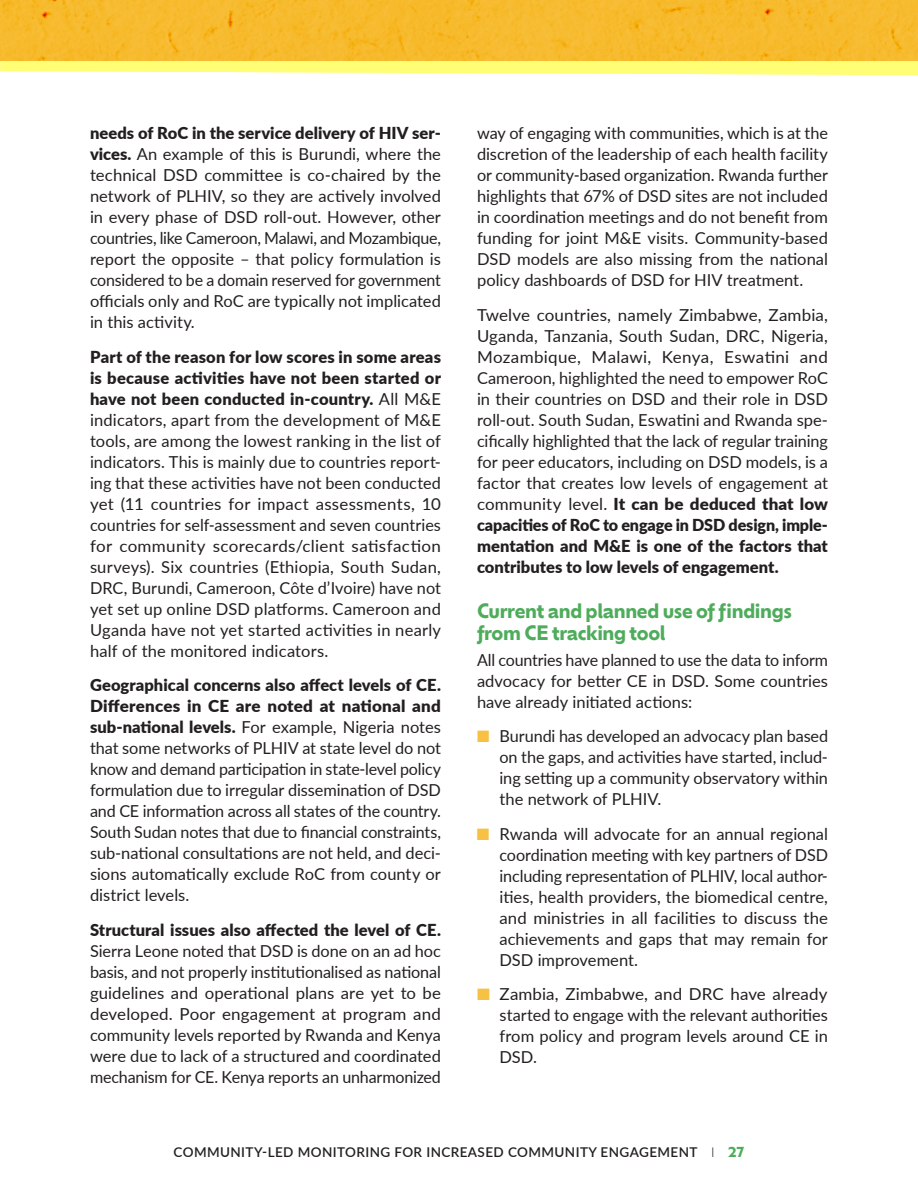
<style>
.page{position:relative;width:918px;height:1188px;background:#fff}
.page>*{position:absolute;margin:0;border:0;box-sizing:border-box;transform-origin:0 0}
.t1{font:700 19.5px/22.5px "Ofelia Display";letter-spacing:-.02em;color:#4eac5b}
.t2{font:16.5px/21px "Lato";color:#231f20;text-align:justify}
.t3{font:900 16.5px "Lato";letter-spacing:.005em;color:#231f20}
.t4{font:600 13.5px "Lato";letter-spacing:.03em;color:#231f20}
.s1{font-weight:900}
.s2{color:#f7c143}
.s3{font-weight:300}
.s4{font-family:"Ofelia Display";font-weight:700;color:#4eac5b}
</style>
<div class="page">
<svg style="left:0;top:61px;width:918px;height:14px;background:#fffe86"></svg>
<svg style="left:0;top:0;width:918px;height:61px;background:#f6b92c"></svg>
<p class="t2" style="left:90px;top:122px;width:353px"><span class="s1">needs of RoC in the service delivery of HIV ser&shy;vices.</span> An example of this is Burundi, where the technical DSD committee is co-chaired by the network of PLHIV, so they are actively involved in every phase of DSD roll-out. However, other countries, like Cameroon, Malawi, and Mozambique, report the opposite – that policy formulation is considered to be a domain reserved for government officials only and RoC are typically not implicated in this activity.</p>
<p class="t2" style="left:90px;top:346px;width:353px"><span class="s1">Part of the reason for low scores in some areas is because activities have not been started or have not been conducted in-country.</span> All M&amp;E indicators, apart from the development of M&amp;E tools, are among the lowest ranking in the list of indicators. This is mainly due to countries report&shy;ing that these activities have not been conducted yet (11 countries for impact assessments, 10 countries for self-assessment and seven countries for community scorecards/client satisfaction surveys). Six countries (Ethiopia, South Sudan, DRC, Burundi, Cameroon, Côte d’Ivoire) have not yet set up online DSD platforms. Cameroon and Uganda have not yet started activities in nearly half of the monitored indicators.</p>
<p class="t2" style="left:90px;top:674px;width:353px"><span class="s1">Geographical concerns also affect levels of CE.<br>Differences in CE are noted at national and sub-national levels.</span> For example, Nigeria notes that some networks of PLHIV at state level do not know and demand participation in state-level policy formulation due to irregular dissemination of DSD and CE information across all states of the country.<br>South Sudan notes that due to financial constraints, sub-national consultations are not held, and deci&shy;sions automatically exclude RoC from county or district levels.</p>
<p class="t3" style="left:90px;top:917px;width:352px">Structural issues also affected the level of CE.</p>
<p class="t2" style="left:90px;top:940px;width:353px">Sierra Leone noted that DSD is done on an ad hoc basis, and not properly institutionalised as national guidelines and operational plans are yet to be developed. Poor engagement at program and community levels reported by Rwanda and Kenya were due to lack of a structured and coordinated mechanism for CE. Kenya reports an unharmonized</p>
<p class="t2" style="left:477px;top:122px;width:353px">way of engaging with communities, which is at the discretion of the leadership of each health facility or community-based organization. Rwanda further highlights that 67% of DSD sites are not included in coordination meetings and do not benefit from funding for joint M&amp;E visits. Community-based DSD models are also missing from the national policy dashboards of DSD for HIV treatment.</p>
<p class="t2" style="left:477px;top:304px;width:353px">Twelve countries, namely Zimbabwe, Zambia, Uganda, Tanzania, South Sudan, DRC, Nigeria, Mozambique, Malawi, Kenya, Eswatini and Cameroon, highlighted the need to empower RoC in their countries on DSD and their role in DSD roll-out. South Sudan, Eswatini and Rwanda spe&shy;cifically highlighted that the lack of regular training for peer educators, including on DSD models, is a factor that creates low levels of engagement at community level. <span class="s1">It can be deduced that low capacities of RoC to engage in DSD design, imple&shy;mentation and M&amp;E is one of the factors that contributes to low levels of engagement.</span></p>
<p class="t1" style="left:477px;top:601px;width:316px">Current and planned use of findings from CE tracking tool</p>
<p class="t2" style="left:477px;top:649px;width:353px">All countries have planned to use the data to inform advocacy for better CE in DSD. Some countries have already initiated actions:</p>
<p class="t2" style="left:500px;top:725px;width:330px;text-indent:-22px"><span class="s2">■</span> Burundi has developed an advocacy plan based on the gaps, and activities have started, includ&shy;ing setting up a community observatory within the network of PLHIV.</p>
<p class="t2" style="left:500px;top:823px;width:330px;text-indent:-23px"><span class="s2">■</span> Rwanda will advocate for an annual regional coordination meeting with key partners of DSD including representation of PLHIV, local author&shy;ities, health providers, the biomedical centre, and ministries in all facilities to discuss the achievements and gaps that may remain for DSD improvement.</p>
<p class="t2" style="left:500px;top:983px;width:330px;text-indent:-22px"><span class="s2">■</span> Zambia, Zimbabwe, and DRC have already started to engage with the relevant authorities from policy and program levels around CE in DSD.</p>
<p class="t4" style="left:174px;top:1142px;width:572px">COMMUNITY-LED MONITORING FOR INCREASED COMMUNITY ENGAGEMENT <span class="s3">I</span> <span class="s4">27</span></p>
</div>
